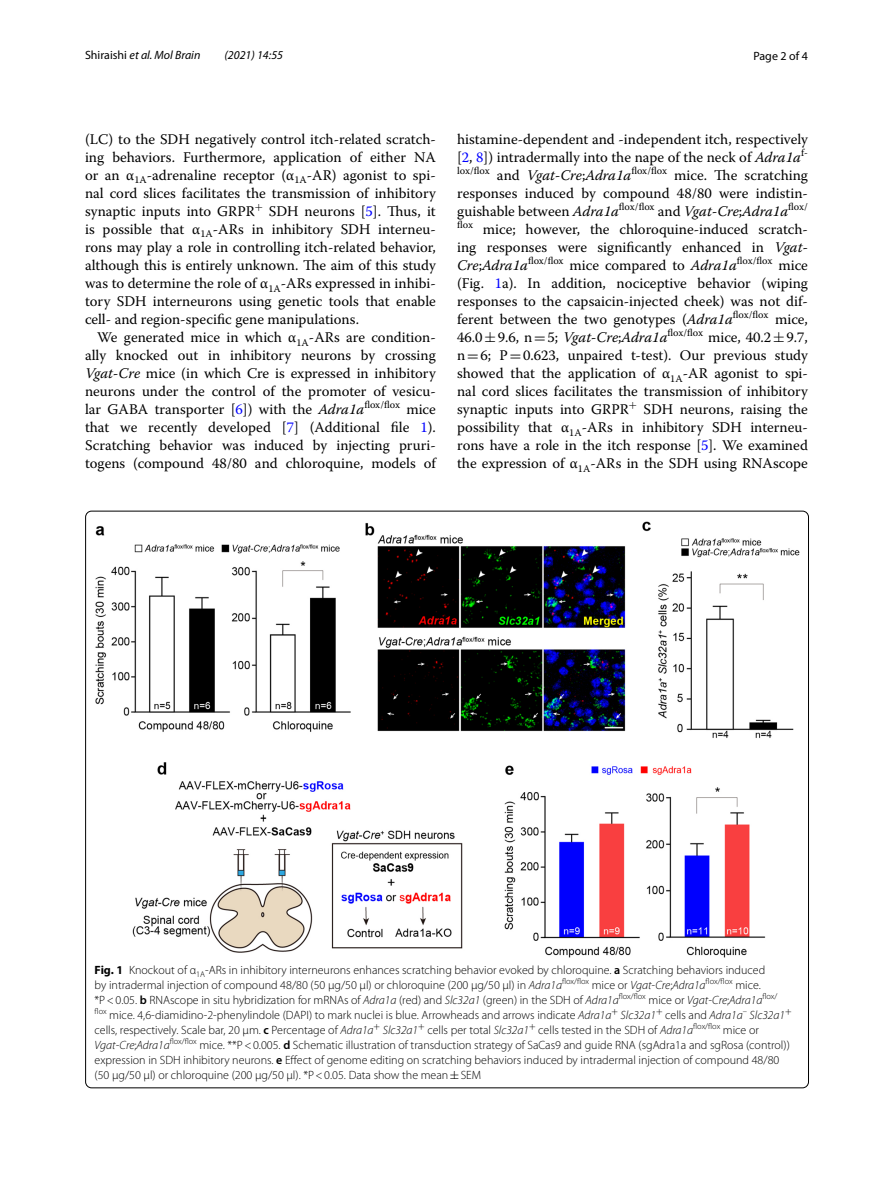
<style>
.page{position:relative;width:893px;height:1187px;background:#fff}
.page>*{position:absolute;margin:0;border:0;box-sizing:border-box;transform-origin:0 0}
.t1{font:14.7px/18px "Warnock Pro";color:#000;text-align:justify}
.t2{font:300 12px/15px "Myriad Pro";color:#000}
.t3{font:italic 12px "Myriad Pro";color:#000}
.t4{font:12px "Myriad Pro";color:#000}
.s1{font-style:normal}
.s2{color:#00f}
.s3{font-style:italic}
.s4{font-family:"MTSY"}
.s5{font-weight:700}
.s6{font-weight:600}
.s7{font-family:"MTSY";font-weight:400}
</style>
<div class="page">
<img style="left:95px;top:521px;width:705px;height:437px">
<p class="t3" style="left:85px;top:48px;width:117px"><span class="s1">Shiraishi</span> et al. Mol Brain</p>
<p class="t3" style="left:224px;top:48px;width:60px">(2021) 14:55</p>
<p class="t4" style="left:753px;top:48px;width:56px">Page 2 of 4</p>
<p class="t1" style="left:85px;top:130px;width:352px">(LC) to the SDH negatively control itch-related scratch&shy;ing behaviors. Furthermore, application of either NA or an α<sub>1A</sub>-adrenaline receptor (α<sub>1A</sub>-AR) agonist to spi&shy;nal cord slices facilitates the transmission of inhibitory synaptic inputs into GRPR<sup>+</sup> SDH neurons [<span class="s2">5</span>]. Thus, it is possible that α<sub>1A</sub>-ARs in inhibitory SDH interneu&shy;rons may play a role in controlling itch-related behavior, although this is entirely unknown. The aim of this study was to determine the role of α<sub>1A</sub>-ARs expressed in inhibi&shy;tory SDH interneurons using genetic tools that enable cell- and region-specific gene manipulations.</p>
<p class="t1" style="left:85px;top:328px;width:352px;text-indent:12px">We generated mice in which α<sub>1A</sub>-ARs are condition&shy;ally knocked out in inhibitory neurons by crossing <span class="s3">Vgat-Cre</span> mice (in which Cre is expressed in inhibitory neurons under the control of the promoter of vesicu&shy;lar GABA transporter [<span class="s2">6</span>]) with the <span class="s3">Adra1a</span><sup>flox/flox</sup> mice that we recently developed [<span class="s2">7</span>] (Additional file <span class="s2">1</span>).<br>Scratching behavior was induced by injecting pruri&shy;togens (compound 48/80 and chloroquine, models of</p>
<p class="t1" style="left:457px;top:130px;width:352px">histamine-dependent and -independent itch, respectively [<span class="s2">2</span>, <span class="s2">8</span>]) intradermally into the nape of the neck of <span class="s3">Adra1a</span><sup>f&shy;lox/flox</sup> and <span class="s3">Vgat-Cre</span>;<span class="s3">Adra1a</span><sup>flox/flox</sup> mice. The scratching responses induced by compound 48/80 were indistin&shy;guishable between <span class="s3">Adra1a</span><sup>flox/flox</sup> and <span class="s3">Vgat-Cre</span>;<span class="s3">Adra1a</span><sup>flox/ flox</sup> mice; however, the chloroquine-induced scratch&shy;ing responses were significantly enhanced in <span class="s3">Vgat-Cre</span>;<span class="s3">Adra1a</span><sup>flox/flox</sup> mice compared to <span class="s3">Adra1a</span><sup>flox/flox</sup> mice (Fig. <span class="s2">1</span>a). In addition, nociceptive behavior (wiping responses to the capsaicin-injected cheek) was not dif&shy;ferent between the two genotypes (<span class="s3">Adra1a</span><sup>flox/flox</sup> mice, 46.0<span class="s4">±</span>9.6, n<span class="s4">=</span>5; <span class="s3">Vgat-Cre</span>;<span class="s3">Adra1a</span><sup>flox/flox</sup> mice, 40.2<span class="s4">±</span>9.7, n<span class="s4">=</span>6; P<span class="s4">=</span>0.623, unpaired t-test). Our previous study showed that the application of α<sub>1A</sub>-AR agonist to spi&shy;nal cord slices facilitates the transmission of inhibitory synaptic inputs into GRPR<sup>+</sup> SDH neurons, raising the possibility that α<sub>1A</sub>-ARs in inhibitory SDH interneu&shy;rons have a role in the itch response [<span class="s2">5</span>]. We examined the expression of α<sub>1A</sub>-ARs in the SDH using RNAscope</p>
<p class="t2" style="left:95px;top:962px;width:698px"><span class="s5">Fig. 1</span> Knockout of α<sub>1A</sub>-ARs in inhibitory interneurons enhances scratching behavior evoked by chloroquine. <span class="s6">a</span> Scratching behaviors induced<br>by intradermal injection of compound 48/80 (50 μg/50 μl) or chloroquine (200 μg/50 μl) in <span class="s3">Adra1a</span><sup>flox/flox</sup> mice or <span class="s3">Vgat-Cre</span>;<span class="s3">Adra1a</span><sup>flox/flox</sup> mice. *P&lt;0.05. <span class="s6">b</span> RNAscope in situ hybridization for mRNAs of <span class="s3">Adra1a</span> (red) and <span class="s3">Slc32a1</span> (green) in the SDH of <span class="s3">Adra1a</span><sup>flox/flox</sup> mice or <span class="s3">Vgat-Cre</span>;<span class="s3">Adra1a</span><sup>flox/ flox</sup> mice. 4,6-diamidino-2-phenylindole (DAPI) to mark nuclei is blue. Arrowheads and arrows indicate <span class="s3">Adra1a</span><sup>+</sup> <span class="s3">Slc32a1</span><sup>+</sup> cells and <span class="s3">Adra1a</span><sup>–</sup> <span class="s3">Slc32a1</span><sup>+ </sup>cells, respectively. Scale bar, 20 μm. <span class="s6">c</span> Percentage of <span class="s3">Adra1a</span><sup>+</sup> <span class="s3">Slc32a1</span><sup>+</sup> cells per total <span class="s3">Slc32a1</span><sup>+</sup> cells tested in the SDH of <span class="s3">Adra1a</span><sup>flox/flox</sup> mice or <span class="s3">Vgat-Cre</span>;<span class="s3">Adra1a</span><sup>flox/flox</sup> mice. **P&lt;0.005. <span class="s6">d</span> Schematic illustration of transduction strategy of SaCas9 and guide RNA (sgAdra1a and sgRosa (control)) expression in SDH inhibitory neurons. <span class="s6">e</span> Effect of genome editing on scratching behaviors induced by intradermal injection of compound 48/80 (50 μg/50 μl) or chloroquine (200 μg/50 μl). *P&lt;0.05. Data show the mean<span class="s7">±</span>SEM</p>
</div>
